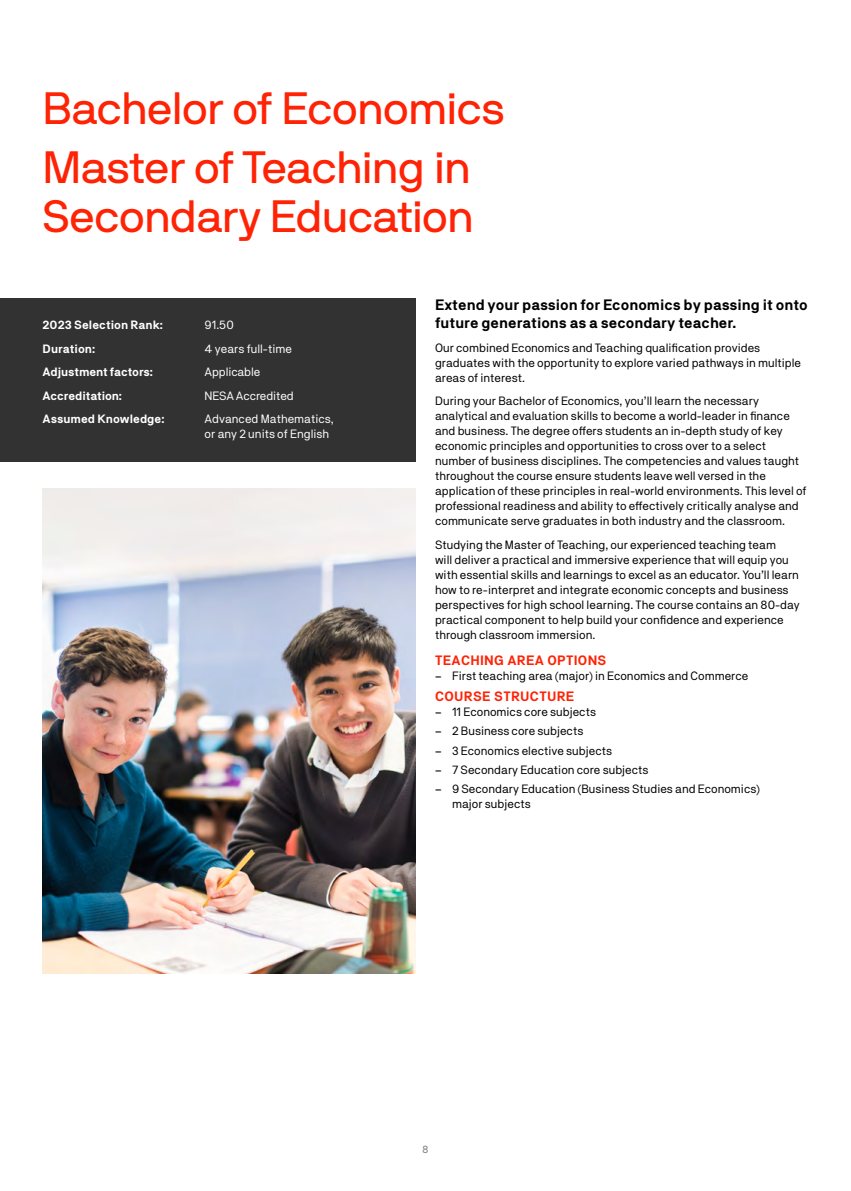
<style>
.page{position:relative;width:851px;height:1191px;background:#fff}
.page>*{position:absolute;margin:0;border:0;box-sizing:border-box;transform-origin:0 0}
.t1{font:45px/59.1px "NB International Pro";letter-spacing:-.015em;color:#ff2305}
.t2{font:700 15px/18px "NB Akademie";color:#000}
.t3{font:700 13.5px "NB Akademie";letter-spacing:.02em;color:#ff2305}
.t4{font:12px/15px "NB Akademie";color:#000}
.t5{font:12px/15px "NB Akademie";color:#fff}
.t6{font:700 12px "NB Akademie";color:#fff}
.t7{font:10.5px "NB International Pro";color:#848484}
.s1{font-family:"NB International Pro"}
</style>
<div class="page">
<img style="left:43px;top:488px;width:373px;height:485px">
<div style="left:0;top:298px;width:416px;height:163px;background:#323232"></div>
<h1 class="t1" style="left:43px;top:78px;width:464px">Bachelor of Economics<br>Master of Teaching in</h1>
<h1 class="t1" style="left:43px;top:186px;width:433px">Secondary Education</h1>
<p class="t6" style="left:43px;top:318px;width:122px">2023 Selection Rank:</p>
<p class="t5" style="left:205px;top:317px;width:31px">91.50</p>
<p class="t6" style="left:43px;top:341px;width:54px">Duration:</p>
<p class="t5" style="left:205px;top:341px;width:89px">4 years full-time</p>
<p class="t6" style="left:43px;top:365px;width:112px">Adjustment factors:</p>
<p class="t5" style="left:205px;top:364px;width:57px">Applicable</p>
<p class="t6" style="left:43px;top:388px;width:81px">Accreditation:</p>
<p class="t5" style="left:205px;top:388px;width:90px">NESA Accredited</p>
<p class="t6" style="left:43px;top:412px;width:123px">Assumed Knowledge:</p>
<p class="t5" style="left:205px;top:411px;width:131px">Advanced Mathematics, or any 2 units of English</p>
<p class="t2" style="left:435px;top:296px;width:374px">Extend your passion for Economics by passing it onto future generations as a secondary teacher.</p>
<p class="t4" style="left:435px;top:340px;width:367px">Our combined Economics and Teaching qualification provides graduates with the opportunity to explore varied pathways in multiple areas of interest.</p>
<p class="t4" style="left:435px;top:393px;width:373px">During your Bachelor of Economics, you’ll learn the necessary analytical and evaluation skills to become a world-leader in finance and business. The degree offers students an in-depth study of key economic principles and opportunities to cross over to a select number of business disciplines. The competencies and values taught throughout the course ensure students leave well versed in the application of these principles in real-world environments. This level of professional readiness and ability to effectively critically analyse and communicate serve graduates in both industry and the classroom.</p>
<p class="t4" style="left:435px;top:537px;width:366px">Studying the Master of Teaching, our experienced teaching team<br>will deliver a practical and immersive experience that will equip you with essential skills and learnings to excel as an educator. You’ll learn how to re-interpret and integrate economic concepts and business perspectives for high school learning. The course contains an 80-day practical component to help build your confidence and experience through classroom immersion.</p>
<p class="t3" style="left:435px;top:652px;width:173px">TEACHING AREA OPTIONS</p>
<p class="t4" style="left:435px;top:668px;width:315px"><span class="s1">–</span> First teaching area (major) in Economics and Commerce</p>
<p class="t3" style="left:435px;top:688px;width:141px">COURSE STRUCTURE</p>
<p class="t4" style="left:435px;top:704px;width:162px"><span class="s1">–</span> 11 Economics core subjects</p>
<p class="t4" style="left:435px;top:723px;width:150px"><span class="s1">–</span> 2 Business core subjects</p>
<p class="t4" style="left:435px;top:743px;width:178px"><span class="s1">–</span> 3 Economics elective subjects</p>
<p class="t4" style="left:435px;top:762px;width:215px"><span class="s1">–</span> 7 Secondary Education core subjects</p>
<p class="t4" style="left:452px;top:781px;width:309px;text-indent:-17px"><span class="s1">–</span> 9 Secondary Education (Business Studies and Economics) major subjects</p>
<p class="t7" style="left:422px;top:1143px;width:7px">8</p>
</div>
